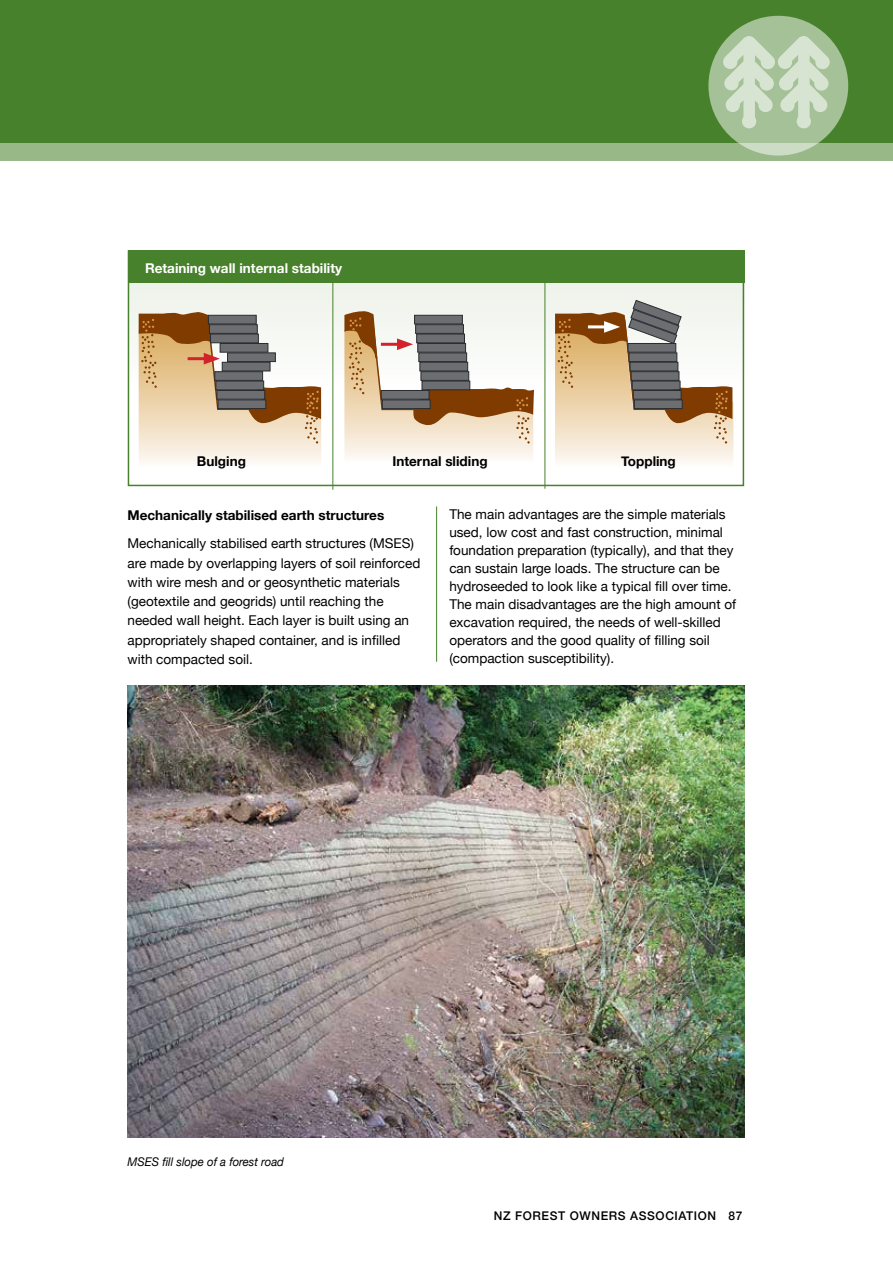
<style>
.page{position:relative;width:893px;height:1263px;background:#fff}
.page>*{position:absolute;margin:0;border:0;box-sizing:border-box;transform-origin:0 0}
.t1{font:13.5px/18px "Helvetica Neue";color:#000}
.t2{font:700 13.5px "Helvetica Neue";color:#000}
.t3{font:700 13.5px "Helvetica Neue";color:#fff}
.t4{font:500 12px "Helvetica Neue";letter-spacing:.05em;color:#000}
.t5{font:italic 12px "Helvetica Neue";color:#000;scale:.95 1}
</style>
<div class="page">
<div style="left:0;top:0;width:893px;height:142px;background:#48812b"></div>
<div style="left:0;top:142px;width:893px;height:19px;background:#99b888"></div>
<svg style="left:708px;top:16px;width:140px;height:140px;background:#a8c39b"></svg>
<svg style="left:722px;top:35px;width:108px;height:94px;background:#c1d4b7"></svg>
<hr style="left:436px;top:506px;width:1px;height:156px;background:#48812b">
<svg style="left:131px;top:283px;width:610px;height:152px"></svg>
<hr style="left:332px;top:283px;width:1px;height:207px;background:#48812b">
<hr style="left:545px;top:282px;width:1px;height:207px;background:#48812b">
<svg style="left:344px;top:283px;width:191px;height:175px"></svg>
<svg style="left:139px;top:312px;width:182px;height:151px"></svg>
<svg style="left:555px;top:299px;width:178px;height:164px"></svg>
<div style="left:128px;top:250px;width:616px;height:236px;border:2px solid #48812b"></div>
<div style="left:128px;top:251px;width:616px;height:32px;background:#48812b"></div>
<img style="left:128px;top:686px;width:616px;height:451px">
<p class="t3" style="left:145px;top:258px;width:199px">Retaining wall internal stability</p>
<p class="t2" style="left:197px;top:450px;width:50px">Bulging</p>
<p class="t2" style="left:392px;top:450px;width:97px">Internal sliding</p>
<p class="t2" style="left:621px;top:450px;width:56px">Toppling</p>
<p class="t2" style="left:128px;top:504px;width:258px">Mechanically stabilised earth structures</p>
<p class="t1" style="left:128px;top:535px;width:294px;line-height:19.2px">Mechanically stabilised earth structures (MSES) are made by overlapping layers of soil reinforced with wire mesh and or geosynthetic materials (geotextile and geogrids) until reaching the needed wall height. Each layer is built using an appropriately shaped container, and is infilled with compacted soil.</p>
<p class="t1" style="left:449px;top:506px;width:288px">The main advantages are the simple materials used, low cost and fast construction, minimal foundation preparation (typically), and that they can sustain large loads. The structure can be hydroseeded to look like a typical fill over time.<br>The main disadvantages are the high amount of excavation required, the needs of well-skilled operators and the good quality of filling soil (compaction susceptibility).</p>
<p class="t5" style="left:128px;top:1153px;width:166px">MSES fill slope of a forest road</p>
<p class="t4" style="left:494px;top:1206px;width:250px">NZ FOREST OWNERS ASSOCIATION 87</p>
</div>
